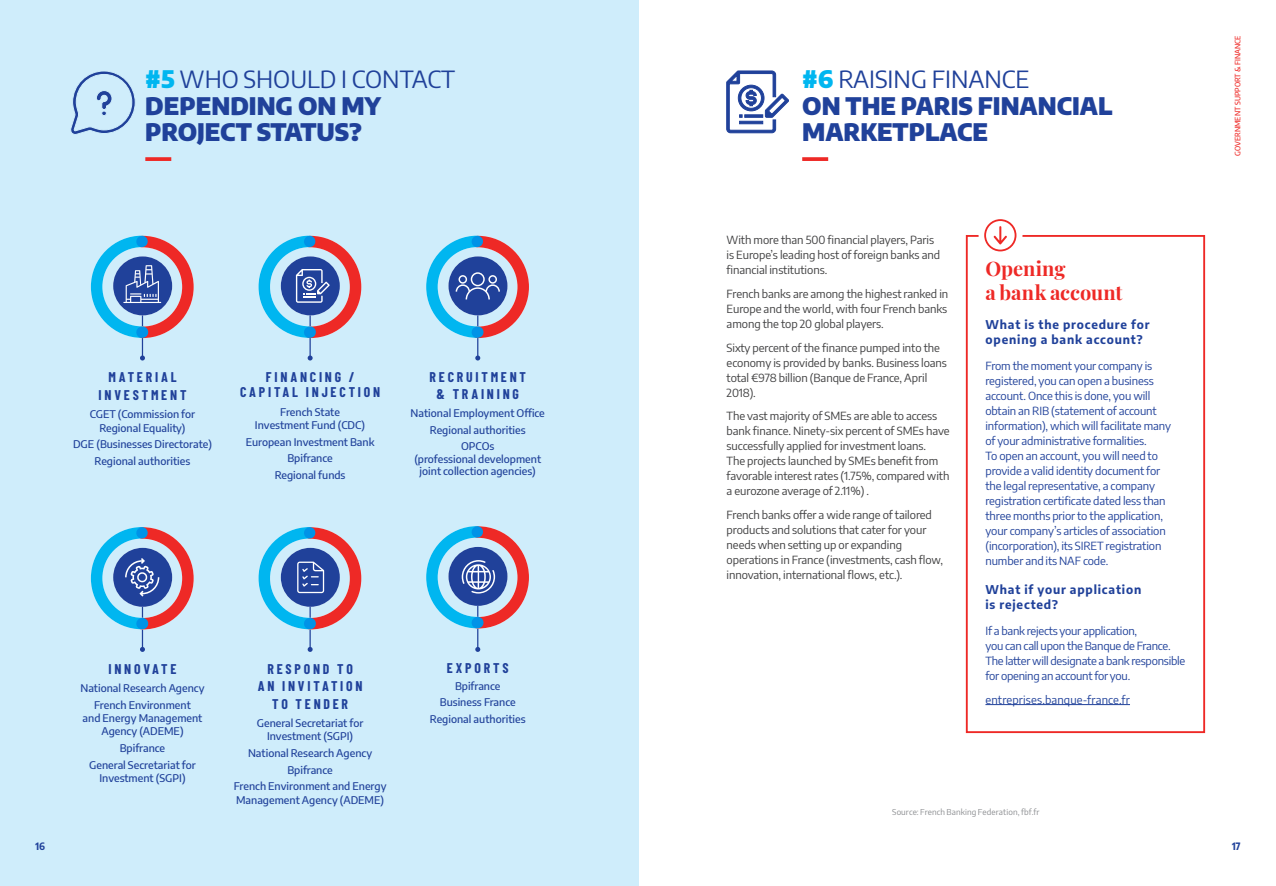
<style>
.page{position:relative;width:1276px;height:886px;background:#fff}
.page>*{position:absolute;margin:0;border:0;box-sizing:border-box;transform-origin:0 0}
.t1{font:900 23.75px/26.2px "Encode Sans";color:#20419a}
.t2{font:700 20px/24px "Playfair Display";color:#ee2926}
.t3{font:700 13.75px/17.5px "Barlow Condensed";letter-spacing:.205em;color:#20419a;text-align:center}
.t4{font:700 11.88px/15px "Encode Sans";letter-spacing:.07em;color:#20419a}
.t5{font:11.25px/15px "Encode Sans";letter-spacing:-.005em;color:#3e3e3f}
.t6{font:11.25px/15px "Encode Sans";letter-spacing:-.01em;color:#20419a}
.t7{font:11.25px "Encode Sans";letter-spacing:.01em;color:#20419a}
.t8{font:500 10.62px/16.6px "Encode Sans";color:#20419a;text-align:center}
.t9{font:700 semi-condensed 10px "Encode Sans";color:#20419a}
.t10{font:8.12px "Encode Sans";letter-spacing:.015em;color:#8b8d90}
.t11{font:500 semi-condensed 7.5px "Encode Sans";color:#ee2926}
.s1{color:#00b6f0}
.s2{font-weight:400}
</style>
<div class="page">
<div style="left:0;top:0;width:638px;height:886px;background:#cfedfb"></div>
<hr style="left:142px;top:306px;width:1px;height:52px;background:#20419a">
<svg style="left:140px;top:355px;width:5px;height:5px"></svg>
<hr style="left:142px;top:597px;width:1px;height:52px;background:#20419a">
<svg style="left:140px;top:647px;width:5px;height:5px"></svg>
<hr style="left:309px;top:308px;width:2px;height:50px;background:#20419a">
<svg style="left:308px;top:355px;width:5px;height:5px"></svg>
<hr style="left:309px;top:600px;width:2px;height:49px;background:#20419a">
<svg style="left:308px;top:647px;width:5px;height:5px"></svg>
<hr style="left:477px;top:299px;width:1px;height:59px;background:#20419a">
<svg style="left:475px;top:355px;width:5px;height:5px"></svg>
<hr style="left:477px;top:590px;width:1px;height:59px;background:#20419a">
<svg style="left:475px;top:647px;width:5px;height:5px"></svg>
<svg style="left:145px;top:157px;width:26px;height:4px"></svg>
<svg style="left:802px;top:157px;width:26px;height:4px"></svg>
<svg style="left:70px;top:71px;width:66px;height:63px"></svg>
<svg style="left:91px;top:236px;width:103px;height:102px"></svg>
<svg style="left:258px;top:236px;width:103px;height:102px"></svg>
<svg style="left:426px;top:236px;width:103px;height:102px"></svg>
<svg style="left:91px;top:527px;width:103px;height:102px"></svg>
<svg style="left:258px;top:527px;width:103px;height:102px"></svg>
<svg style="left:426px;top:526px;width:103px;height:102px"></svg>
<svg style="left:726px;top:71px;width:63px;height:62px"></svg>
<hr style="left:985px;top:704px;width:145px;height:1px;background:#20419a">
<div style="left:966px;top:235px;width:239px;height:498px;border:2px solid #ee2926"></div>
<div style="left:978px;top:213px;width:44px;height:44px;background:#fff;border-radius:50%"></div>
<svg style="left:984px;top:219px;width:32px;height:32px"></svg>
<h1 class="t1" style="left:145px;top:65px;width:311px"><span class="s1">#5</span> <span class="s2">WHO SHOULD I CONTACT<br></span>DEPENDING ON MY<br>PROJECT STATUS?</h1>
<h1 class="t1" style="left:802px;top:65px;width:311px"><span class="s1">#6</span> <span class="s2">RAISING FINANCE<br></span>ON THE PARIS FINANCIAL<br>MARKETPLACE</h1>
<p class="t3" style="left:99px;top:368px;width:89px">MATERIAL<br>INVESTMENT</p>
<p class="t8" style="left:90px;top:407px;width:107px;line-height:13.1px">CGET (Commission for<br>Regional Equality)</p>
<p class="t8" style="left:73px;top:435px;width:140px">DGE (Businesses Directorate)<br>Regional authorities</p>
<p class="t3" style="left:240px;top:370px;width:142px;line-height:15px">FINANCING /<br>CAPITAL INJECTION</p>
<p class="t8" style="left:255px;top:405px;width:112px;line-height:13.1px">French State<br>Investment Fund (CDC)</p>
<p class="t8" style="left:246px;top:433px;width:130px">European Investment Bank<br>Bpifrance<br>Regional funds</p>
<p class="t3" style="left:429px;top:368px;width:98px">RECRUITMENT &amp; TRAINING</p>
<p class="t8" style="left:410px;top:405px;width:136px;line-height:16.2px">National Employment Office<br>Regional authorities<br>OPCOs</p>
<p class="t8" style="left:414px;top:452px;width:128px;line-height:12.8px">(professional development joint collection agencies)</p>
<p class="t3" style="left:109px;top:660px;width:69px">INNOVATE</p>
<p class="t8" style="left:80px;top:679px;width:126px">National Research Agency<br>French Environment</p>
<p class="t8" style="left:83px;top:711px;width:121px;line-height:13.1px">and Energy Management<br>Agency (ADEME)</p>
<p class="t8" style="left:89px;top:739px;width:108px">Bpifrance<br>General Secretariat for</p>
<p class="t8" style="left:99px;top:769px;width:88px">Investment (SGPI)</p>
<p class="t3" style="left:258px;top:660px;width:106px">RESPOND TO<br>AN INVITATION<br>TO TENDER</p>
<p class="t8" style="left:257px;top:716px;width:108px;line-height:13.1px">General Secretariat for<br>Investment (SGPI)</p>
<p class="t8" style="left:234px;top:744px;width:154px">National Research Agency<br>Bpifrance<br>French Environment and Energy</p>
<p class="t8" style="left:236px;top:791px;width:150px">Management Agency (ADEME)</p>
<p class="t3" style="left:447px;top:659px;width:63px">EXPORTS</p>
<p class="t8" style="left:430px;top:677px;width:97px">Bpifrance<br>Business France<br>Regional authorities</p>
<p class="t5" style="left:726px;top:232px;width:215px">With more than 500 financial players, Paris is Europe’s leading host of foreign banks and financial institutions.</p>
<p class="t5" style="left:726px;top:285px;width:223px;text-align:justify">French banks are among the highest ranked in Europe and the world, with four French banks among the top 20 global players.</p>
<p class="t5" style="left:726px;top:339px;width:222px">Sixty percent of the finance pumped into the economy is provided by banks. Business loans total €978 billion (Banque de France, April 2018).</p>
<p class="t5" style="left:726px;top:408px;width:225px">The vast majority of SMEs are able to access bank finance. Ninety-six percent of SMEs have successfully applied for investment loans.<br>The projects launched by SMEs benefit from favorable interest rates (1.75%, compared with a eurozone average of 2.11%) .</p>
<p class="t5" style="left:726px;top:507px;width:218px">French banks offer a wide range of tailored products and solutions that cater for your needs when setting up or expanding operations in France (investments, cash flow, innovation, international flows, etc.).</p>
<h2 class="t2" style="left:985px;top:255px;width:139px">Opening<br>a bank account</h2>
<p class="t4" style="left:985px;top:317px;width:166px">What is the procedure for opening a bank account?</p>
<p class="t6" style="left:985px;top:358px;width:187px">From the moment your company is registered, you can open a business account. Once this is done, you will obtain an RIB (statement of account information), which will facilitate many of your administrative formalities.<br>To open an account, you will need to provide a valid identity document for the legal representative, a company registration certificate dated less than three months prior to the application, your company’s articles of association (incorporation), its SIRET registration number and its NAF code.</p>
<p class="t4" style="left:985px;top:581px;width:157px">What if your application is rejected?</p>
<p class="t6" style="left:985px;top:623px;width:201px">If a bank rejects your application,<br>you can call upon the Banque de France.<br>The latter will designate a bank responsible for opening an account for you.</p>
<p class="t7" style="left:985px;top:692px;width:146px">entreprises.banque-france.fr</p>
<p class="t10" style="left:892px;top:806px;width:149px">Source: French Banking Federation, fbf.fr</p>
<p class="t11" style="left:1232px;top:156px;width:122px;rotate:-90deg">GOVERNMENT SUPPORT &amp; FINANCE</p>
<p class="t9" style="left:35px;top:839px;width:11px">16</p>
<p class="t9" style="left:1232px;top:839px;width:10px">17</p>
</div>
